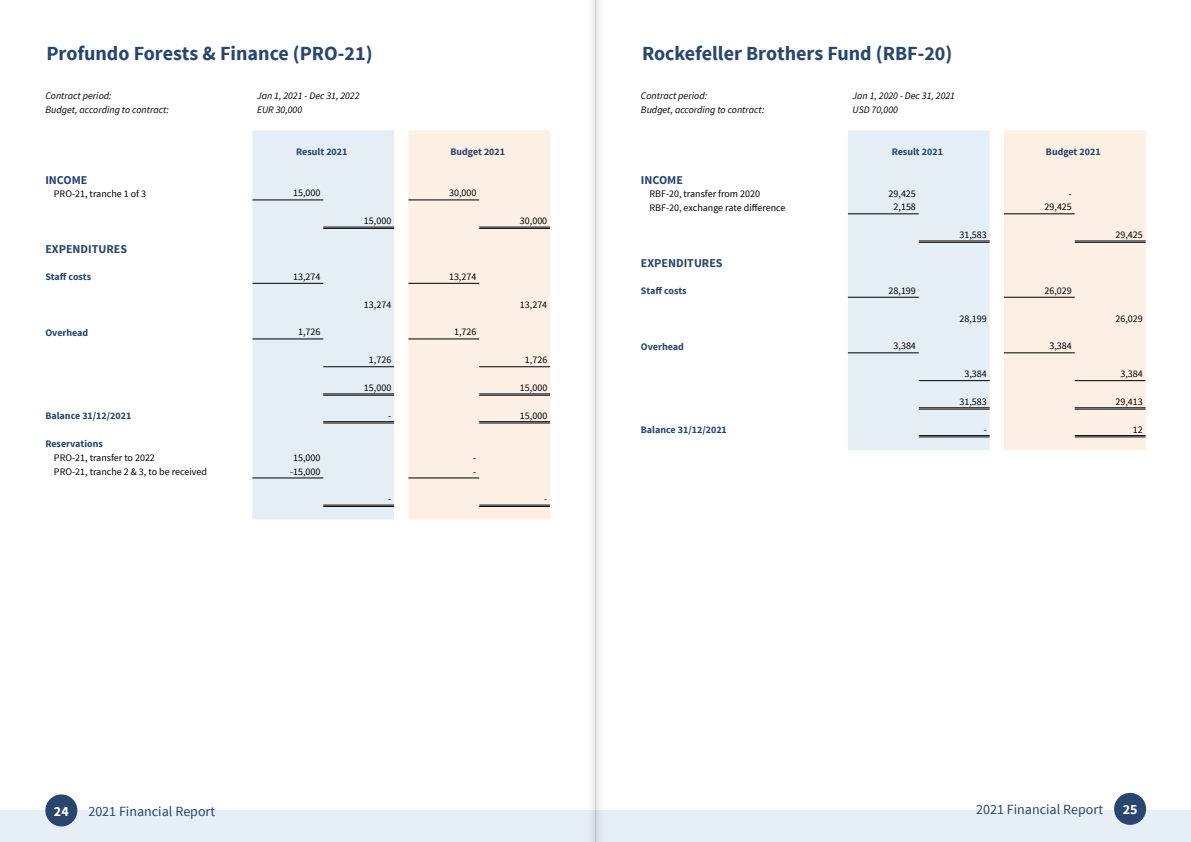
<style>
.page{position:relative;width:1191px;height:842px;background:#fff}
.page>*{position:absolute;margin:0;border:0;box-sizing:border-box;transform-origin:0 0}
.t1{font:700 20px "Source Sans Pro";color:#28466e}
.t2{font:14px "Source Sans Pro";color:#28466e}
.t3{font:700 14px "Source Sans Pro";color:#fff}
.t4{font:700 12px "Source Sans Pro";color:#28466e}
.t5{font:10px "Source Sans Pro";color:#000}
.t6{font:italic 10px "Source Sans Pro";color:#000}
.t7{font:700 10px "Source Sans Pro";color:#28466e}
</style>
<div class="page">
<div style="left:0;top:810px;width:1191px;height:32px;background:#e6eff5"></div>
<div style="left:45px;top:794px;width:32px;height:32px;background:#28466e;border-radius:50%"></div>
<div style="left:1114px;top:793px;width:32px;height:32px;background:#28466e;border-radius:50%"></div>
<svg style="left:595px;top:0;width:5px;height:842px"></svg>
<div style="left:578px;top:0;width:17px;height:842px;background:#fefefe"></div>
<div style="left:252px;top:130px;width:142px;height:390px;background:#e6eef5"></div>
<div style="left:408px;top:130px;width:142px;height:390px;background:#fcefe3"></div>
<hr style="left:323px;top:421px;width:71px;height:2px;background:#fff">
<hr style="left:479px;top:421px;width:71px;height:2px;background:#fff">
<hr style="left:252px;top:199px;width:71px;height:1px;background:#000">
<hr style="left:408px;top:199px;width:71px;height:1px;background:#000">
<hr style="left:323px;top:227px;width:71px;height:1px;background:#000">
<hr style="left:323px;top:228px;width:71px;height:1px;background:#000">
<hr style="left:479px;top:227px;width:71px;height:1px;background:#000">
<hr style="left:479px;top:228px;width:71px;height:1px;background:#000">
<hr style="left:252px;top:283px;width:71px;height:1px;background:#000">
<hr style="left:408px;top:283px;width:71px;height:1px;background:#000">
<hr style="left:252px;top:338px;width:71px;height:1px;background:#000">
<hr style="left:408px;top:338px;width:71px;height:1px;background:#000">
<hr style="left:323px;top:394px;width:71px;height:1px;background:#000">
<hr style="left:323px;top:395px;width:71px;height:1px;background:#000">
<hr style="left:479px;top:394px;width:71px;height:1px;background:#000">
<hr style="left:479px;top:395px;width:71px;height:1px;background:#000">
<hr style="left:323px;top:421px;width:71px;height:1px;background:#000">
<hr style="left:323px;top:423px;width:71px;height:1px;background:#000">
<hr style="left:479px;top:421px;width:71px;height:1px;background:#000">
<hr style="left:479px;top:423px;width:71px;height:1px;background:#000">
<hr style="left:252px;top:477px;width:71px;height:1px;background:#000">
<hr style="left:408px;top:477px;width:71px;height:1px;background:#000">
<hr style="left:323px;top:505px;width:71px;height:1px;background:#000">
<hr style="left:323px;top:506px;width:71px;height:1px;background:#000">
<hr style="left:479px;top:505px;width:71px;height:1px;background:#000">
<hr style="left:479px;top:506px;width:71px;height:1px;background:#000">
<hr style="left:323px;top:366px;width:71px;height:1px;background:#000">
<hr style="left:479px;top:366px;width:71px;height:1px;background:#000">
<div style="left:848px;top:130px;width:141px;height:320px;background:#e6eef5"></div>
<div style="left:1003px;top:130px;width:142px;height:320px;background:#fcefe3"></div>
<hr style="left:918px;top:407px;width:71px;height:2px;background:#fff">
<hr style="left:1074px;top:407px;width:71px;height:2px;background:#fff">
<hr style="left:918px;top:435px;width:71px;height:2px;background:#fff">
<hr style="left:1074px;top:435px;width:71px;height:2px;background:#fff">
<hr style="left:848px;top:213px;width:70px;height:1px;background:#000">
<hr style="left:848px;top:297px;width:70px;height:1px;background:#000">
<hr style="left:848px;top:352px;width:70px;height:1px;background:#000">
<hr style="left:1003px;top:213px;width:71px;height:1px;background:#000">
<hr style="left:1003px;top:297px;width:71px;height:1px;background:#000">
<hr style="left:1003px;top:352px;width:71px;height:1px;background:#000">
<hr style="left:918px;top:241px;width:71px;height:1px;background:#000">
<hr style="left:918px;top:242px;width:71px;height:1px;background:#000">
<hr style="left:1074px;top:241px;width:71px;height:1px;background:#000">
<hr style="left:1074px;top:242px;width:71px;height:1px;background:#000">
<hr style="left:918px;top:407px;width:71px;height:1px;background:#000">
<hr style="left:918px;top:409px;width:71px;height:1px;background:#000">
<hr style="left:1074px;top:407px;width:71px;height:1px;background:#000">
<hr style="left:1074px;top:409px;width:71px;height:1px;background:#000">
<hr style="left:918px;top:435px;width:71px;height:1px;background:#000">
<hr style="left:918px;top:437px;width:71px;height:1px;background:#000">
<hr style="left:1074px;top:435px;width:71px;height:1px;background:#000">
<hr style="left:1074px;top:437px;width:71px;height:1px;background:#000">
<hr style="left:918px;top:380px;width:71px;height:1px;background:#000">
<hr style="left:1074px;top:380px;width:71px;height:1px;background:#000">
<h1 class="t1" style="left:46px;top:41px;width:328px">Profundo Forests &amp; Finance (PRO-21)</h1>
<p class="t6" style="left:45px;top:90px;width:68px">Contract period:</p>
<p class="t6" style="left:257px;top:90px;width:104px">Jan 1, 2021 - Dec 31, 2022</p>
<p class="t6" style="left:45px;top:104px;width:125px">Budget, according to contract:</p>
<p class="t6" style="left:257px;top:104px;width:47px">EUR 30,000</p>
<p class="t7" style="left:296px;top:145px;width:53px">Result 2021</p>
<p class="t7" style="left:450px;top:145px;width:56px">Budget 2021</p>
<p class="t4" style="left:45px;top:172px;width:44px">INCOME</p>
<p class="t5" style="left:54px;top:187px;width:94px">PRO-21, tranche 1 of 3</p>
<p class="t5" style="left:293px;top:187px;width:29px">15,000</p>
<p class="t5" style="left:449px;top:187px;width:29px">30,000</p>
<p class="t5" style="left:364px;top:214px;width:29px">15,000</p>
<p class="t5" style="left:520px;top:214px;width:29px">30,000</p>
<p class="t4" style="left:45px;top:241px;width:83px">EXPENDITURES</p>
<p class="t7" style="left:45px;top:270px;width:47px">Staff costs</p>
<p class="t5" style="left:293px;top:270px;width:29px">13,274</p>
<p class="t5" style="left:449px;top:270px;width:29px">13,274</p>
<p class="t5" style="left:364px;top:298px;width:29px">13,274</p>
<p class="t5" style="left:520px;top:298px;width:29px">13,274</p>
<p class="t7" style="left:45px;top:326px;width:45px">Overhead</p>
<p class="t5" style="left:298px;top:326px;width:24px">1,726</p>
<p class="t5" style="left:454px;top:326px;width:24px">1,726</p>
<p class="t5" style="left:369px;top:354px;width:24px">1,726</p>
<p class="t5" style="left:525px;top:354px;width:24px">1,726</p>
<p class="t5" style="left:364px;top:381px;width:29px">15,000</p>
<p class="t5" style="left:520px;top:381px;width:29px">15,000</p>
<p class="t7" style="left:45px;top:409px;width:87px">Balance 31/12/2021</p>
<p class="t5" style="left:388px;top:409px;width:5px">-</p>
<p class="t5" style="left:520px;top:409px;width:29px">15,000</p>
<p class="t7" style="left:45px;top:437px;width:59px">Reservations</p>
<p class="t5" style="left:54px;top:451px;width:103px">PRO-21, transfer to 2022</p>
<p class="t5" style="left:293px;top:451px;width:29px">15,000</p>
<p class="t5" style="left:473px;top:451px;width:5px">-</p>
<p class="t5" style="left:54px;top:465px;width:155px">PRO-21, tranche 2 &amp; 3, to be received</p>
<p class="t5" style="left:290px;top:465px;width:32px">-15,000</p>
<p class="t5" style="left:473px;top:465px;width:5px">-</p>
<p class="t5" style="left:388px;top:492px;width:5px">-</p>
<p class="t5" style="left:544px;top:492px;width:5px">-</p>
<h1 class="t1" style="left:642px;top:41px;width:312px">Rockefeller Brothers Fund (RBF-20)</h1>
<p class="t6" style="left:641px;top:90px;width:68px">Contract period:</p>
<p class="t6" style="left:852px;top:90px;width:104px">Jan 1, 2020 - Dec 31, 2021</p>
<p class="t6" style="left:641px;top:104px;width:125px">Budget, according to contract:</p>
<p class="t6" style="left:852px;top:104px;width:47px">USD 70,000</p>
<p class="t7" style="left:891px;top:145px;width:53px">Result 2021</p>
<p class="t7" style="left:1046px;top:145px;width:56px">Budget 2021</p>
<p class="t4" style="left:641px;top:172px;width:44px">INCOME</p>
<p class="t5" style="left:649px;top:187px;width:112px">RBF-20, transfer from 2020</p>
<p class="t5" style="left:888px;top:187px;width:29px">29,425</p>
<p class="t5" style="left:1068px;top:187px;width:5px">-</p>
<p class="t5" style="left:649px;top:201px;width:138px">RBF-20, exchange rate difference</p>
<p class="t5" style="left:893px;top:201px;width:24px">2,158</p>
<p class="t5" style="left:1044px;top:201px;width:29px">29,425</p>
<p class="t5" style="left:959px;top:228px;width:29px">31,583</p>
<p class="t5" style="left:1115px;top:228px;width:29px">29,425</p>
<p class="t4" style="left:641px;top:255px;width:83px">EXPENDITURES</p>
<p class="t7" style="left:641px;top:284px;width:47px">Staff costs</p>
<p class="t5" style="left:888px;top:284px;width:29px">28,199</p>
<p class="t5" style="left:1044px;top:284px;width:29px">26,029</p>
<p class="t5" style="left:959px;top:312px;width:29px">28,199</p>
<p class="t5" style="left:1115px;top:312px;width:29px">26,029</p>
<p class="t7" style="left:641px;top:340px;width:44px">Overhead</p>
<p class="t5" style="left:893px;top:340px;width:24px">3,384</p>
<p class="t5" style="left:1049px;top:340px;width:24px">3,384</p>
<p class="t5" style="left:964px;top:368px;width:24px">3,384</p>
<p class="t5" style="left:1120px;top:368px;width:24px">3,384</p>
<p class="t5" style="left:959px;top:395px;width:29px">31,583</p>
<p class="t5" style="left:1115px;top:395px;width:29px">29,413</p>
<p class="t7" style="left:641px;top:423px;width:87px">Balance 31/12/2021</p>
<p class="t5" style="left:983px;top:423px;width:5px">-</p>
<p class="t5" style="left:1132px;top:423px;width:11px">12</p>
<h2 class="t3" style="left:54px;top:802px;width:16px">24</h2>
<h2 class="t2" style="left:88px;top:802px;width:128px">2021 Financial Report</h2>
<h2 class="t2" style="left:976px;top:801px;width:128px">2021 Financial Report</h2>
<h2 class="t3" style="left:1122px;top:800px;width:16px">25</h2>
</div>
